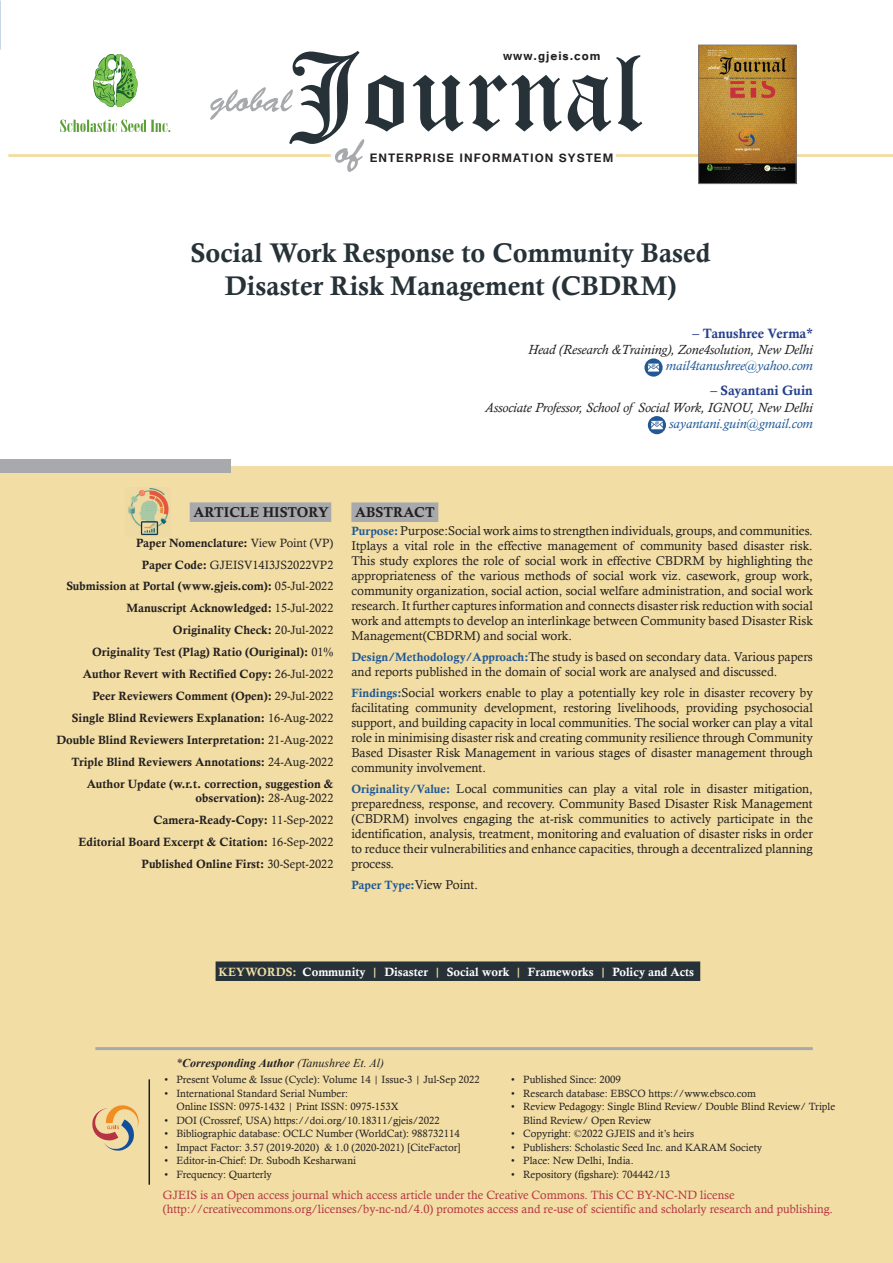
<style>
.page{position:relative;width:893px;height:1263px;background:#fff}
.page>*{position:absolute;margin:0;border:0;box-sizing:border-box;transform-origin:0 0}
.t1{font:27px/32.4px "Calis MT Bol";color:#273238;text-align:center}
.t2{font:700 15px "Tunga";letter-spacing:.065em;color:#231f20}
.Default{font:14.25px "Calis MT Bol";color:#231f20}
.t3{font:italic 13.5px/16.2px "Calisto";color:#231f20;text-align:right}
.Final_Body_Text{font:12.75px/15px "Calisto";color:#231f20;text-align:justify}
.t4{font:12px/14.4px "Calis MT Bol";color:#231f20;text-align:right}
.Default-2{font:12px/14.4px "Calisto";color:#b63442}
.Default-3{font:12px "Calis MT Bol";color:#fff}
.t5{font:italic 700 12px "Times New Roman";color:#231f20}
.t6{font:12px "Calisto";color:#231f20}
.Final_Body_Text-2{font:12px "Calis MT Bol";color:#1f5895}
.Default-4{font:12px "Calis MT Bol";color:#f2dea5}
.Default-5{font:10.5px/13.5px "Calisto";color:#231f20}
.s1{font-family:"Calis MT Bol";font-style:normal;color:#253f8e}
.s2{color:#1f5895}
.s3{font-family:"Calisto"}
.s4{font-family:"Calis MT Bol"}
.s5{font-family:"Calis MT Bol";font-size:12px;color:#1f5895}
.s6{font-family:"Calisto";font-size:12.75px;color:#231f20}
.s7{color:#f2dea5}
.s8{font-weight:400}
</style>
<div class="page">
<div style="left:0;top:466px;width:893px;height:797px;background:#f2dea5"></div>
<div style="left:0;top:459px;width:231px;height:13px;background:#a8a9ad"></div>
<div style="left:190px;top:502px;width:141px;height:20px;background:#a8a9ad"></div>
<svg style="left:210px;top:51px;width:194px;height:121px"></svg>
<svg style="left:413px;top:75px;width:149px;height:57px"></svg>
<svg style="left:568px;top:55px;width:74px;height:77px"></svg>
<hr style="left:8px;top:154px;width:323px;height:3px;background:#f2dea5">
<hr style="left:616px;top:154px;width:277px;height:3px;background:#f2dea5">
<svg style="left:93px;top:54px;width:44px;height:54px"></svg>
<svg style="left:60px;top:120px;width:110px;height:12px"></svg>
<div style="left:351px;top:502px;width:87px;height:20px;background:#a8a9ad"></div>
<hr style="left:95px;top:1047px;width:718px;height:3px;background:#a8a9ad">
<svg style="left:92px;top:1105px;width:47px;height:46px"></svg>
<hr style="left:149px;top:1079px;width:1px;height:106px;background:#231f20">
<img style="left:700px;top:47px;width:94px;height:135px">
<div style="left:698px;top:45px;width:98px;height:139px;border:1px solid #7c787d"></div>
<div style="left:216px;top:961px;width:484px;height:20px;background:#273238"></div>
<img style="left:128px;top:488px;width:41px;height:48px">
<img style="left:644px;top:358px;width:19px;height:19px;border-radius:9px">
<img style="left:648px;top:416px;width:18px;height:18px;border-radius:9px">
<p class="t2" style="left:503px;top:46px;width:99px">www.gjeis.com</p>
<p class="t2" style="left:370px;top:148px;width:245px">ENTERPRISE INFORMATION SYSTEM</p>
<p class="t1" style="left:191px;top:237px;width:521px">Social Work Response to Community Based<br>Disaster Risk Management (CBDRM)</p>
<p class="t3" style="left:528px;top:325px;width:286px"><span class="s1">– Tanushree Verma*<br></span>Head (Research &amp;Training), Zone4solution, New Delhi <span class="s2">mail4tanushree@yahoo.com</span></p>
<p class="t3" style="left:485px;top:383px;width:330px"><span class="s1">– Sayantani Guin<br></span>Associate Professor, School of Social Work, IGNOU, New Delhi <span class="s2">sayantani.guin@gmail.com</span></p>
<p class="Default" style="left:193px;top:504px;width:21px">Artic</p>
<p class="Default" style="left:240px;top:504px;width:45px">le Histor</p>
<p class="Default" style="left:318px;top:504px;width:12px">y</p>
<p class="t4" style="left:136px;top:535px;width:199px">Paper Nomenclature: <span class="s3">View Point (VP)</span></p>
<p class="t6" style="left:142px;top:557px;width:193px"><span class="s4">Paper Code:</span> GJEISV14I3JS2022VP2</p>
<p class="t4" style="left:66px;top:579px;width:269px">Submission at Portal (www.gjeis.com): <span class="s3">05-Jul-2022</span></p>
<p class="t4" style="left:126px;top:601px;width:209px">Manuscript Acknowledged: <span class="s3">15-Jul-2022</span></p>
<p class="t4" style="left:173px;top:623px;width:162px">Originality Check: <span class="s3">20-Jul-2022</span></p>
<p class="t4" style="left:92px;top:645px;width:243px">Originality Test (Plag) Ratio (Ouriginal): <span class="s3">01%</span></p>
<p class="t4" style="left:83px;top:667px;width:252px">Author Revert with Rectified Copy: <span class="s3">26-Jul-2022</span></p>
<p class="t4" style="left:93px;top:689px;width:242px">Peer Reviewers Comment (Open): <span class="s3">29-Jul-2022</span></p>
<p class="t4" style="left:72px;top:710px;width:263px">Single Blind Reviewers Explanation: <span class="s3">16-Aug-2022</span></p>
<p class="t4" style="left:56px;top:732px;width:279px">Double Blind Reviewers Interpretation: <span class="s3">21-Aug-2022</span></p>
<p class="t4" style="left:72px;top:754px;width:263px">Triple Blind Reviewers Annotations: <span class="s3">24-Aug-2022</span></p>
<p class="t4" style="left:87px;top:776px;width:248px">Author Update (w.r.t. correction, suggestion &amp; observation): <span class="s3">28-Aug-2022</span></p>
<p class="t4" style="left:153px;top:812px;width:182px">Camera-Ready-Copy: <span class="s3">11-Sep-2022</span></p>
<p class="t4" style="left:79px;top:834px;width:256px">Editorial Board Excerpt &amp; Citation: <span class="s3">16-Sep-2022</span></p>
<p class="t4" style="left:142px;top:856px;width:193px">Published Online First: <span class="s3">30-Sept-2022</span></p>
<p class="Default" style="left:355px;top:504px;width:22px">Abstract</p>
<p class="Final_Body_Text" style="left:351px;top:523px;width:463px"><span class="s5">Purpose:</span> Purpose:Social work aims to strengthen individuals, groups, and communities.<br>Itplays a vital role in the effective management of community based disaster risk.<br>This study explores the role of social work in effective CBDRM by highlighting the appropriateness of the various methods of social work viz. casework, group work, community organization, social action, social welfare administration, and social work research. It further captures information and connects disaster risk reduction with social work and attempts to develop an interlinkage between Community based Disaster Risk Management(CBDRM) and social work.</p>
<p class="Final_Body_Text" style="left:351px;top:649px;width:463px"><span class="s5">Design/Methodology/Approach:</span>The study is based on secondary data. Various papers and reports published in the domain of social work are analysed and discussed.</p>
<p class="Final_Body_Text" style="left:351px;top:685px;width:463px"><span class="s5">Findings:</span>Social workers enable to play a potentially key role in disaster recovery by facilitating community development, restoring livelihoods, providing psychosocial support, and building capacity in local communities. The social worker can play a vital role in minimising disaster risk and creating community resilience through Community Based Disaster Risk Management in various stages of disaster management through community involvement.</p>
<p class="Final_Body_Text" style="left:351px;top:781px;width:463px"><span class="s5">Originality/Value:</span> Local communities can play a vital role in disaster mitigation, preparedness, response, and recovery. Community Based Disaster Risk Management (CBDRM) involves engaging the at-risk communities to actively participate in the identification, analysis, treatment, monitoring and evaluation of disaster risks in order to reduce their vulnerabilities and enhance capacities, through a decentralized planning process.</p>
<p class="Final_Body_Text-2" style="left:351px;top:878px;width:128px">Paper Type:<span class="s6">View Point.</span></p>
<p class="Default-4" style="left:219px;top:965px;width:37px">Keywords</p>
<p class="Default-3" style="left:292px;top:965px;width:403px"><span class="s7">:</span> Community <span class="s7">|</span> Disaster <span class="s7">|</span> Social work <span class="s7">|</span> Frameworks <span class="s7">|</span> Policy and Acts</p>
<p class="t5" style="left:176px;top:1054px;width:210px"><span class="s8">*</span>Corresponding Author <span class="s8">(Tanushree Et. Al)</span></p>
<p class="Default-5" style="left:164px;top:1073px;width:317px">• Present Volume &amp; Issue (Cycle): Volume 14 | Issue-3 | Jul-Sep 2022</p>
<p class="Default-5" style="left:176px;top:1086px;width:224px;text-indent:-12px">• International Standard Serial Number:<br>Online ISSN: 0975-1432 | Print ISSN: 0975-153X</p>
<p class="Default-5" style="left:164px;top:1113px;width:277px">• DOI (Crossref, USA) https://doi.org/10.18311/gjeis/2022</p>
<p class="Default-5" style="left:164px;top:1127px;width:297px">• Bibliographic database: OCLC Number (WorldCat): 988732114</p>
<p class="Default-5" style="left:164px;top:1140px;width:298px">• Impact Factor: 3.57 (2019-2020) &amp; 1.0 (2020-2021) [CiteFactor]</p>
<p class="Default-5" style="left:164px;top:1154px;width:193px">• Editor-in-Chief: Dr. Subodh Kesharwani</p>
<p class="Default-5" style="left:164px;top:1167px;width:109px">• Frequency: Quarterly</p>
<p class="Default-5" style="left:511px;top:1073px;width:111px">• Published Since: 2009</p>
<p class="Default-5" style="left:511px;top:1086px;width:246px">• Research database: EBSCO https://www.ebsco.com</p>
<p class="Default-5" style="left:523px;top:1100px;width:313px;text-indent:-12px">• Review Pedagogy: Single Blind Review/ Double Blind Review/ Triple<br>Blind Review/ Open Review</p>
<p class="Default-5" style="left:511px;top:1127px;width:184px">• Copyright: ©2022 GJEIS and it’s heirs</p>
<p class="Default-5" style="left:511px;top:1140px;width:252px">• Publishers: Scholastic Seed Inc. and KARAM Society</p>
<p class="Default-5" style="left:511px;top:1154px;width:124px">• Place: New Delhi, India.</p>
<p class="Default-5" style="left:511px;top:1167px;width:160px">• Repository (figshare): 704442/13</p>
<p class="Default-2" style="left:163px;top:1187px;width:671px">GJEIS is an Open access journal which access article under the Creative Commons. This CC BY-NC-ND license (http://creativecommons.org/licenses/by-nc-nd/4.0) promotes access and re-use of scientific and scholarly research and publishing.</p>
</div>
